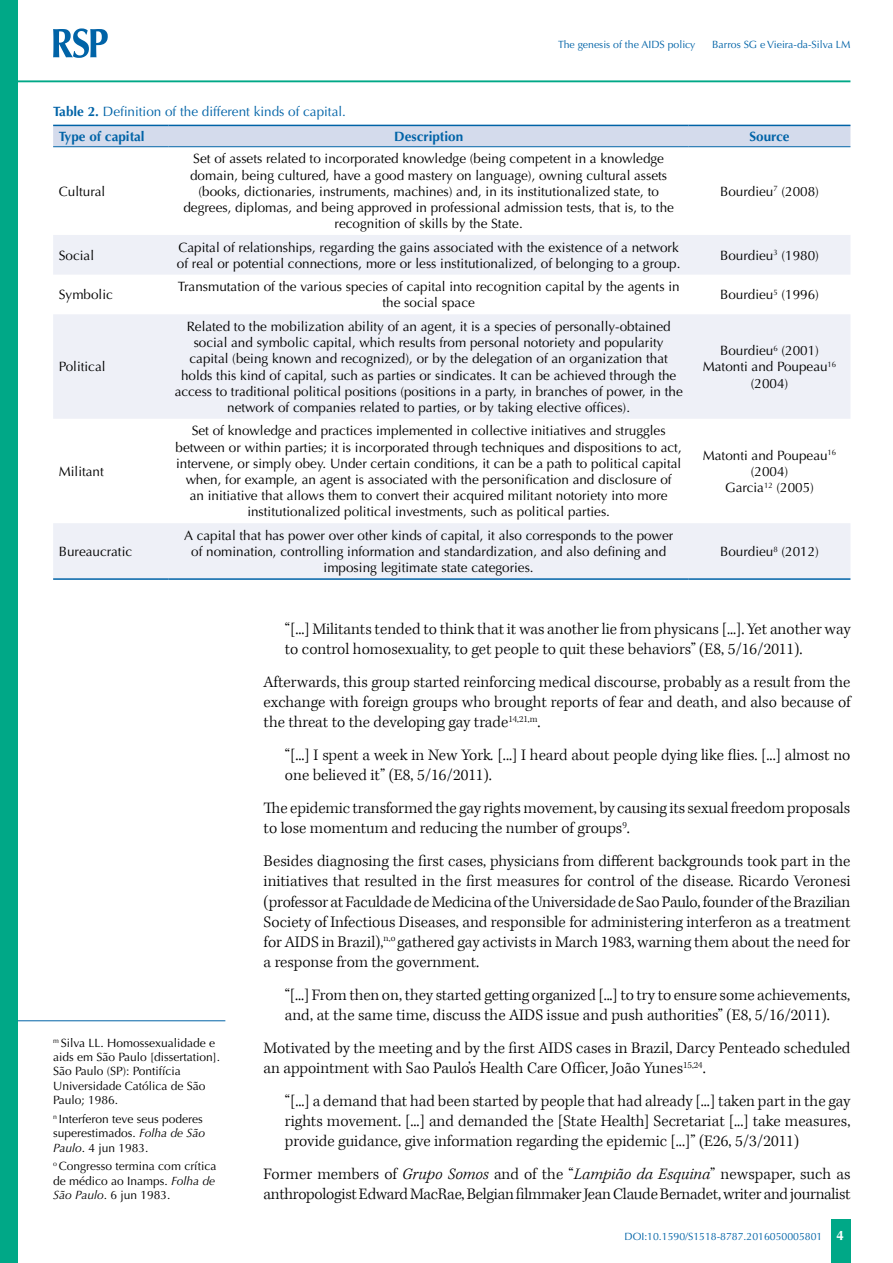
<style>
.page{position:relative;width:893px;height:1263px;background:#fff}
.page>*{position:absolute;margin:0;border:0;box-sizing:border-box;transform-origin:0 0}
.t1{font:300 16.5px/20.1px "Kepler Std";color:#000}
.t2{font:13.5px/16.2px "Optima";color:#000;text-align:center}
.t3{font:13.5px/24.9px "Optima";color:#0063a7}
.t4{font:700 13.5px "Optima";color:#0063a7}
.t5{font:700 13.5px "Optima";color:#fff}
.t6{font:12px/14.4px "Optima";color:#000}
.t7{font:10.5px "Optima";color:#0063a7}
.s1{font-weight:700}
.s2{font-style:italic}
</style>
<div class="page">
<div style="left:831px;top:1220px;width:20px;height:43px;background:#00a887"></div>
<div style="left:0;top:0;width:18px;height:1263px;background:#00a887"></div>
<svg style="left:53px;top:28px;width:55px;height:30px"></svg>
<hr style="left:18px;top:80px;width:832px;height:2px;background:#00a887">
<hr style="left:18px;top:1020px;width:207px;height:1px;background:#0063a7">
<div style="left:53px;top:126px;width:797px;height:20px;background:#d4dbec"></div>
<svg style="left:53px;top:235px;width:797px;height:343px;fill:#eef0f7"></svg>
<hr style="left:53px;top:125px;width:116px;height:1px;background:#0063a7">
<hr style="left:169px;top:125px;width:520px;height:1px;background:#0063a7">
<hr style="left:689px;top:125px;width:161px;height:1px;background:#0063a7">
<hr style="left:53px;top:146px;width:116px;height:1px;background:#0063a7">
<hr style="left:169px;top:146px;width:520px;height:1px;background:#0063a7">
<hr style="left:689px;top:146px;width:161px;height:1px;background:#0063a7">
<hr style="left:53px;top:578px;width:116px;height:2px;background:#0063a7">
<hr style="left:169px;top:578px;width:520px;height:2px;background:#0063a7">
<hr style="left:689px;top:578px;width:161px;height:2px;background:#0063a7">
<p class="t3" style="left:59px;top:99px;width:289px;text-indent:-6px"><span class="s1">Table 2.</span> Definition of the different kinds of capital.<br><span class="s1">Type of capital</span></p>
<p class="t7" style="left:558px;top:38px;width:139px">The genesis of the AIDS policy</p>
<p class="t7" style="left:712px;top:38px;width:140px">Barros SG e Vieira-da-Silva LM</p>
<p class="t4" style="left:394px;top:129px;width:71px">Description</p>
<p class="t4" style="left:749px;top:129px;width:42px">Source</p>
<p class="t2" style="left:59px;top:183px;width:48px">Cultural</p>
<p class="t2" style="left:183px;top:151px;width:492px">Set of assets related to incorporated knowledge (being competent in a knowledge domain, being cultured, have a good mastery on language), owning cultural assets (books, dictionaries, instruments, machines) and, in its institutionalized state, to degrees, diplomas, and being approved in professional admission tests, that is, to the recognition of skills by the State.</p>
<p class="t2" style="left:720px;top:183px;width:100px">Bourdieu<sup>7</sup> (2008)</p>
<p class="t2" style="left:59px;top:247px;width:37px">Social</p>
<p class="t2" style="left:177px;top:239px;width:505px;text-align:left">Capital of relationships, regarding the gains associated with the existence of a network of real or potential connections, more or less institutionalized, of belonging to a group.</p>
<p class="t2" style="left:720px;top:247px;width:100px">Bourdieu<sup>3</sup> (1980)</p>
<p class="t2" style="left:59px;top:287px;width:56px">Symbolic</p>
<p class="t2" style="left:178px;top:279px;width:503px">Transmutation of the various species of capital into recognition capital by the agents in the social space</p>
<p class="t2" style="left:720px;top:287px;width:100px">Bourdieu<sup>5</sup> (1996)</p>
<p class="t2" style="left:59px;top:359px;width:48px">Political</p>
<p class="t2" style="left:59px;top:463px;width:47px">Militant</p>
<p class="t2" style="left:59px;top:544px;width:75px">Bureaucratic</p>
<p class="t2" style="left:175px;top:318px;width:510px">Related to the mobilization ability of an agent, it is a species of personally-obtained social and symbolic capital, which results from personal notoriety and popularity capital (being known and recognized), or by the delegation of an organization that holds this kind of capital, such as parties or sindicates. It can be achieved through the access to traditional political positions (positions in a party, in branches of power, in the network of companies related to parties, or by taking elective offices).</p>
<p class="t2" style="left:176px;top:423px;width:508px">Set of knowledge and practices implemented in collective initiatives and struggles between or within parties; it is incorporated through techniques and dispositions to act, intervene, or simply obey. Under certain conditions, it can be a path to political capital when, for example, an agent is associated with the personification and disclosure of<br>an initiative that allows them to convert their acquired militant notoriety into more institutionalized political investments, such as political parties.</p>
<p class="t2" style="left:184px;top:527px;width:491px">A capital that has power over other kinds of capital, it also corresponds to the power of nomination, controlling information and standardization, and also defining and imposing legitimate state categories.</p>
<p class="t2" style="left:703px;top:343px;width:135px">Bourdieu<sup>6</sup> (2001)<br>Matonti and Poupeau<sup>16 </sup>(2004)</p>
<p class="t2" style="left:703px;top:447px;width:135px">Matonti and Poupeau<sup>16 </sup>(2004)<br>Garcia<sup>12</sup> (2005)</p>
<p class="t2" style="left:720px;top:544px;width:100px">Bourdieu<sup>8</sup> (2012)</p>
<p class="t6" style="left:53px;top:1035px;width:168px"><sup>m</sup> Silva LL. Homossexualidade e aids em São Paulo [dissertation].<br>São Paulo (SP): Pontifícia<br>Universidade Católica de São<br>Paulo; 1986.</p>
<p class="t6" style="left:53px;top:1112px;width:154px"><sup>n</sup> Interferon teve seus poderes superestimados. <span class="s2">Folha de São<br>Paulo</span>. 4 jun 1983.</p>
<p class="t6" style="left:53px;top:1159px;width:165px;text-align:justify"><sup>o</sup> Congresso termina com crítica de médico ao Inamps. <span class="s2">Folha de São Paulo</span>. 6 jun 1983.</p>
<p class="t1" style="left:285px;top:619px;width:567px">“[...] Militants tended to think that it was another lie from physicans [...]. Yet another way to control homosexuality, to get people to quit these behaviors” (E8, 5/16/2011).</p>
<p class="t1" style="left:264px;top:672px;width:588px;text-align:justify">Afterwards, this group started reinforcing medical discourse, probably as a result from the exchange with foreign groups who brought reports of fear and death, and also because of the threat to the developing gay trade<sup>14,21,m</sup>.</p>
<p class="t1" style="left:285px;top:746px;width:567px">“[...] I spent a week in New York<span class="s2">.</span> [...] I heard about people dying like flies. [...] almost no one believed it” (E8, 5/16/2011).</p>
<p class="t1" style="left:264px;top:799px;width:588px">The epidemic transformed the gay rights movement, by causing its sexual freedom proposals to lose momentum and reducing the number of groups<sup>9</sup>.</p>
<p class="t1" style="left:264px;top:852px;width:588px;text-align:justify">Besides diagnosing the first cases, physicians from different backgrounds took part in the initiatives that resulted in the first measures for control of the disease. Ricardo Veronesi (professor at Faculdade de Medicina of the Universidade de Sao Paulo, founder of the Brazilian Society of Infectious Diseases, and responsible for administering interferon as a treatment for AIDS in Brazil),<sup>n,o</sup> gathered gay activists in March 1983, warning them about the need for a response from the government.</p>
<p class="t1" style="left:285px;top:985px;width:567px">“[...] From then on, they started getting organized [...] to try to ensure some achievements, and, at the same time, discuss the AIDS issue and push authorities” (E8, 5/16/2011).</p>
<p class="t1" style="left:264px;top:1038px;width:588px">Motivated by the meeting and by the first AIDS cases in Brazil, Darcy Penteado scheduled an appointment with Sao Paulo’s Health Care Officer, João Yunes<sup>15,24</sup>.</p>
<p class="t1" style="left:285px;top:1091px;width:567px;text-align:justify">“[...] a demand that had been started by people that had already [...] taken part in the gay rights movement. [...] and demanded the [State Health] Secretariat [...] take measures, provide guidance, give information regarding the epidemic [...]” (E26, 5/3/2011)</p>
<p class="t1" style="left:264px;top:1164px;width:588px">Former members of <span class="s2">Grupo Somos</span> and of the “<span class="s2">Lampião da Esquina</span>” newspaper, such as anthropologist Edward MacRae, Belgian filmmaker Jean Claude Bernadet, writer and journalist</p>
<p class="t7" style="left:624px;top:1230px;width:199px">DOI:10.1590/S1518-8787.2016050005801</p>
<p class="t5" style="left:836px;top:1227px;width:9px">4</p>
</div>
